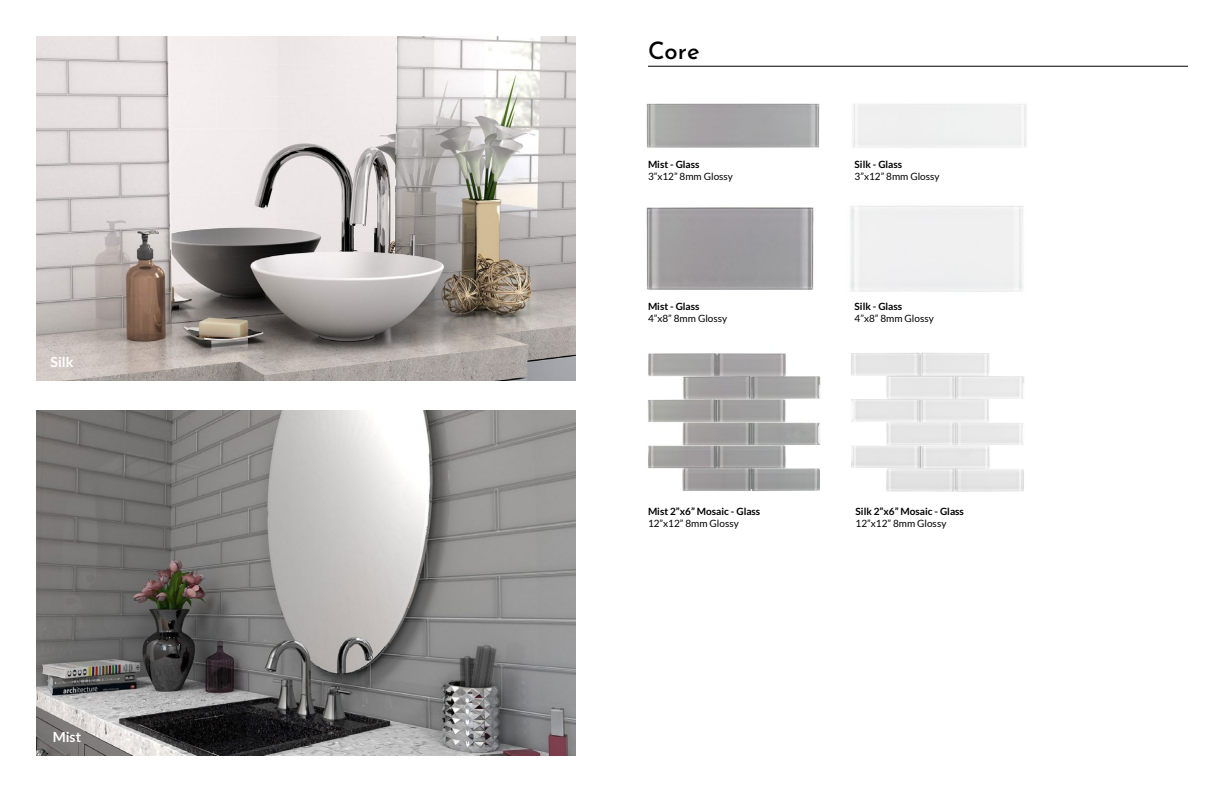
<style>
.page{position:relative;width:1224px;height:792px;background:#fff}
.page>*{position:absolute;margin:0;border:0;box-sizing:border-box;transform-origin:0 0}
.t1{font:100 24px "Josefin Sans";color:#000}
.t2{font:700 14px "Lato";color:#fff}
.t3{font:10px "Lato";color:#000}
.t4{font:700 10px "Lato";color:#000}
</style>
<div class="page">
<img style="left:36px;top:36px;width:540px;height:345px">
<img style="left:36px;top:411px;width:540px;height:344px">
<img style="left:646px;top:103px;width:174px;height:45px">
<img style="left:646px;top:207px;width:168px;height:83px">
<img style="left:648px;top:353px;width:173px;height:139px">
<img style="left:851px;top:352px;width:173px;height:140px">
<div style="left:849px;top:206px;width:174px;height:86px;background:#f0f0f0"></div>
<hr style="left:648px;top:66px;width:540px;height:1px;background:#000">
<h2 class="t2" style="left:51px;top:354px;width:24px">Silk</h2>
<h2 class="t2" style="left:53px;top:729px;width:30px">Mist</h2>
<h1 class="t1" style="left:648px;top:32px;width:53px">Core</h1>
<p class="t4" style="left:648px;top:159px;width:53px">Mist - Glass</p>
<p class="t3" style="left:648px;top:171px;width:87px">3”x12” 8mm Glossy</p>
<p class="t4" style="left:855px;top:159px;width:49px">Silk - Glass</p>
<p class="t3" style="left:855px;top:171px;width:87px">3”x12” 8mm Glossy</p>
<p class="t4" style="left:648px;top:301px;width:53px">Mist - Glass</p>
<p class="t3" style="left:648px;top:313px;width:81px">4”x8” 8mm Glossy</p>
<p class="t4" style="left:855px;top:301px;width:49px">Silk - Glass</p>
<p class="t3" style="left:855px;top:313px;width:81px">4”x8” 8mm Glossy</p>
<p class="t4" style="left:648px;top:505px;width:114px">Mist 2”x6” Mosaic - Glass</p>
<p class="t3" style="left:648px;top:517px;width:92px">12”x12” 8mm Glossy</p>
<p class="t4" style="left:856px;top:505px;width:110px">Silk 2”x6” Mosaic - Glass</p>
<p class="t3" style="left:856px;top:517px;width:92px">12”x12” 8mm Glossy</p>
</div>
